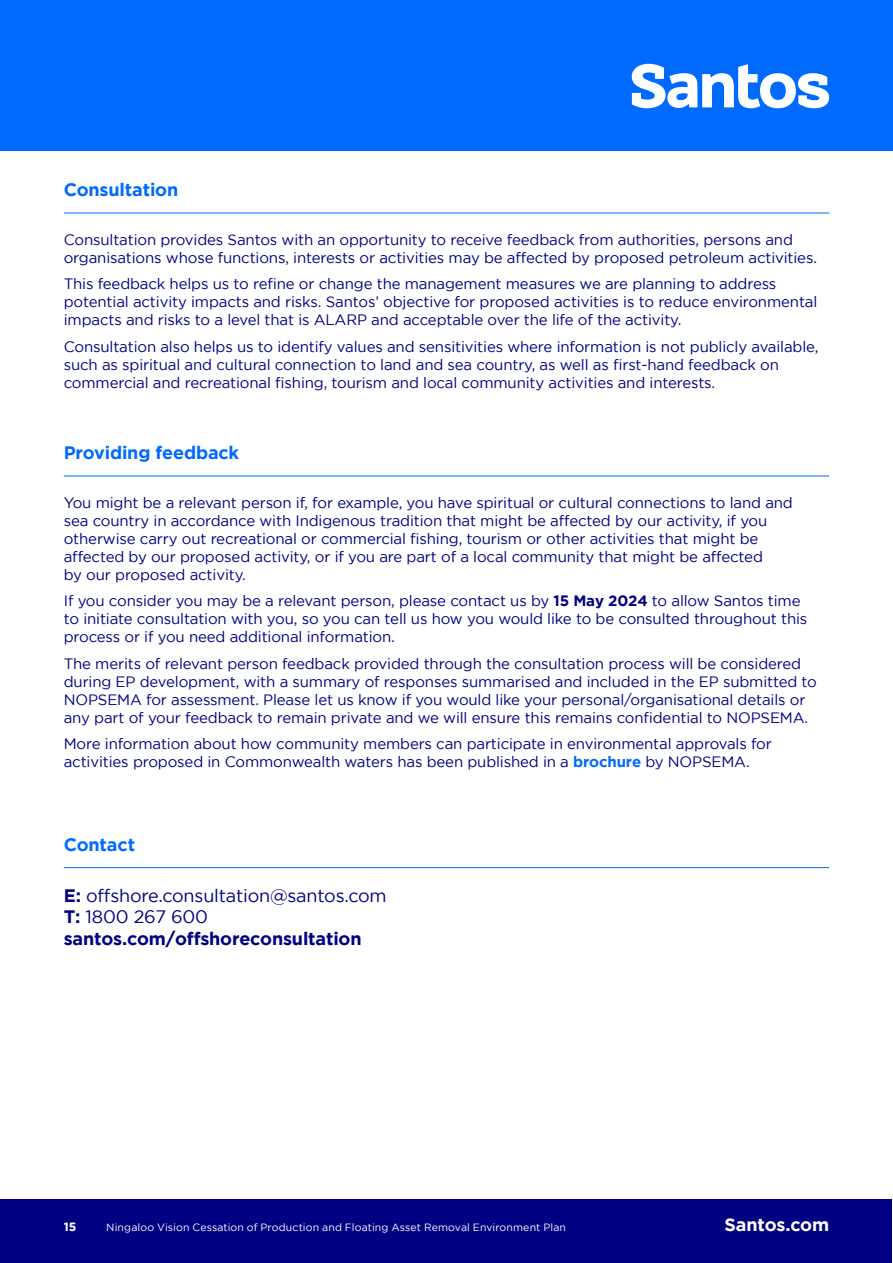
<style>
.page{position:relative;width:893px;height:1263px;background:#fff}
.page>*{position:absolute;margin:0;border:0;box-sizing:border-box;transform-origin:0 0}
.t1{font:18px/21.6px "Gotham";letter-spacing:-.01em;color:#000082}
.t2{font:700 18px "Gotham";letter-spacing:-.01em;color:#006aff}
.t3{font:700 18px "Gotham";letter-spacing:-.01em;color:#fff}
.t4{font:15px/18px "Gotham";letter-spacing:-.01em;color:#000082}
.t5{font:700 12px "Gotham";color:#fff}
.t6{font:10.5px "Gotham";letter-spacing:.01em;color:#fff}
.s1{font-weight:700}
.s2{font-weight:700;color:#006aff}
</style>
<div class="page">
<div style="left:0;top:0;width:893px;height:151px;background:#006aff"></div>
<div style="left:0;top:1199px;width:892px;height:64px;background:#000082"></div>
<svg style="left:632px;top:64px;width:197px;height:44px"></svg>
<hr style="left:64px;top:213px;width:765px;height:1px;background:#006aff">
<hr style="left:64px;top:476px;width:765px;height:1px;background:#006aff">
<hr style="left:64px;top:867px;width:765px;height:1px;background:#006aff">
<p class="t2" style="left:64px;top:179px;width:116px">Consultation</p>
<p class="t4" style="left:64px;top:230px;width:755px">Consultation provides Santos with an opportunity to receive feedback from authorities, persons and organisations whose functions, interests or activities may be affected by proposed petroleum activities.</p>
<p class="t4" style="left:64px;top:275px;width:755px">This feedback helps us to refine or change the management measures we are planning to address potential activity impacts and risks. Santos’ objective for proposed activities is to reduce environmental impacts and risks to a level that is ALARP and acceptable over the life of the activity.</p>
<p class="t4" style="left:64px;top:337px;width:756px">Consultation also helps us to identify values and sensitivities where information is not publicly available, such as spiritual and cultural connection to land and sea country, as well as first-hand feedback on commercial and recreational fishing, tourism and local community activities and interests.</p>
<p class="t2" style="left:64px;top:442px;width:177px">Providing feedback</p>
<p class="t4" style="left:64px;top:493px;width:731px">You might be a relevant person if, for example, you have spiritual or cultural connections to land and sea country in accordance with Indigenous tradition that might be affected by our activity, if you otherwise carry out recreational or commercial fishing, tourism or other activities that might be affected by our proposed activity, or if you are part of a local community that might be affected<br>by our proposed activity.</p>
<p class="t4" style="left:64px;top:592px;width:745px">If you consider you may be a relevant person, please contact us by <span class="s1">15 May 2024</span> to allow Santos time to initiate consultation with you, so you can tell us how you would like to be consulted throughout this process or if you need additional information.</p>
<p class="t4" style="left:64px;top:654px;width:755px">The merits of relevant person feedback provided through the consultation process will be considered during EP development, with a summary of responses summarised and included in the EP submitted to NOPSEMA for assessment. Please let us know if you would like your personal/organisational details or any part of your feedback to remain private and we will ensure this remains confidential to NOPSEMA.</p>
<p class="t4" style="left:64px;top:735px;width:710px">More information about how community members can participate in environmental approvals for activities proposed in Commonwealth waters has been published in a <span class="s2">brochure</span> by NOPSEMA.</p>
<p class="t2" style="left:64px;top:834px;width:73px">Contact</p>
<p class="t1" style="left:64px;top:884px;width:324px"><span class="s1">E:</span> offshore.consultation@santos.com<br><span class="s1">T:</span> 1800 267 600 <span class="s1">santos.com/offshoreconsultation</span></p>
<p class="t5" style="left:64px;top:1220px;width:14px">15</p>
<p class="t6" style="left:106px;top:1221px;width:461px">Ningaloo Vision Cessation of Production and Floating Asset Removal Environment Plan</p>
<p class="t3" style="left:724px;top:1214px;width:106px">Santos.com</p>
</div>
